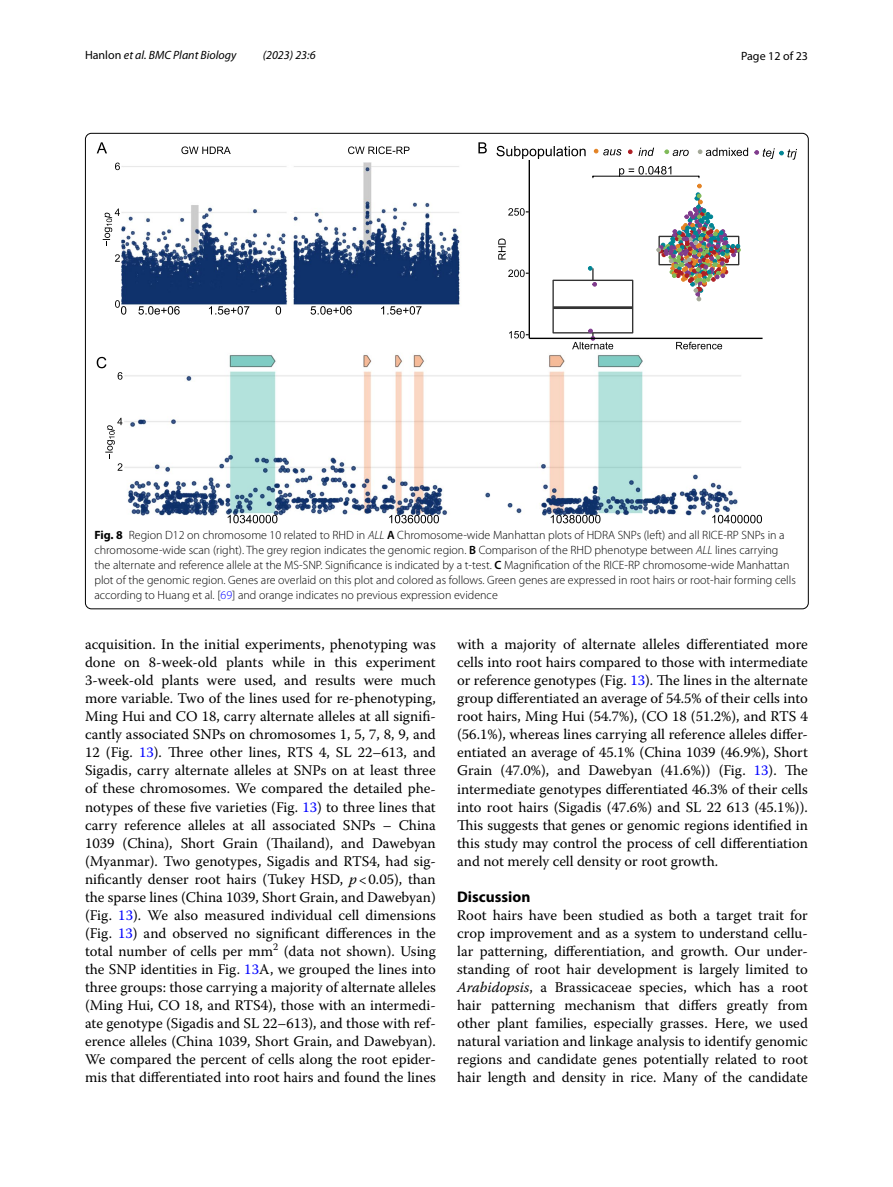
<style>
.page{position:relative;width:893px;height:1187px;background:#fff}
.page>*{position:absolute;margin:0;border:0;box-sizing:border-box;transform-origin:0 0}
.t1{font:700 15.45px "Myriad Pro";color:#000}
.t2{font:14.7px/18px "Warnock Pro";color:#000;text-align:justify}
.t3{font:300 12px/15px "Myriad Pro";color:#000}
.t4{font:italic 12px "Myriad Pro";color:#000}
.t5{font:12px "Myriad Pro";color:#000}
.s1{font-style:normal}
.s2{font-weight:700}
.s3{font-style:italic}
.s4{font-weight:600}
.s5{color:#00f}
</style>
<div class="page">
<img style="left:122px;top:163px;width:620px;height:352px">
<div style="left:552px;top:279px;width:81px;height:54px;background:#fff;border:1px solid #333"></div>
<hr style="left:553px;top:306px;width:80px;height:3px;background:#333">
<svg style="left:588px;top:266px;width:9px;height:20px"></svg>
<img style="left:656px;top:184px;width:85px;height:117px">
<hr style="left:593px;top:176px;width:106px;height:1px;background:#000">
<hr style="left:529px;top:160px;width:1px;height:178px;background:#000">
<hr style="left:529px;top:337px;width:233px;height:2px;background:#000">
<svg style="left:628px;top:149px;width:4px;height:5px"></svg>
<svg style="left:619px;top:166px;width:52px;height:11px"></svg>
<svg style="left:509px;top:331px;width:20px;height:7px"></svg>
<svg style="left:508px;top:269px;width:21px;height:8px"></svg>
<svg style="left:508px;top:208px;width:21px;height:8px"></svg>
<svg style="left:572px;top:329px;width:41px;height:20px"></svg>
<svg style="left:676px;top:342px;width:46px;height:7px"></svg>
<svg style="left:498px;top:238px;width:8px;height:21px"></svg>
<svg style="left:497px;top:146px;width:89px;height:13px"></svg>
<svg style="left:698px;top:148px;width:50px;height:8px"></svg>
<svg style="left:664px;top:149px;width:25px;height:7px"></svg>
<svg style="left:594px;top:149px;width:27px;height:6px"></svg>
<svg style="left:638px;top:148px;width:16px;height:8px"></svg>
<svg style="left:754px;top:148px;width:43px;height:12px"></svg>
<svg style="left:118px;top:372px;width:4px;height:7px"></svg>
<svg style="left:228px;top:515px;width:49px;height:8px"></svg>
<svg style="left:389px;top:515px;width:50px;height:8px"></svg>
<svg style="left:551px;top:515px;width:49px;height:8px"></svg>
<svg style="left:712px;top:515px;width:50px;height:8px"></svg>
<svg style="left:105px;top:418px;width:17px;height:52px"></svg>
<svg style="left:97px;top:142px;width:10px;height:11px"></svg>
<svg style="left:478px;top:142px;width:9px;height:11px"></svg>
<svg style="left:97px;top:357px;width:9px;height:11px"></svg>
<svg style="left:181px;top:146px;width:50px;height:8px"></svg>
<svg style="left:348px;top:146px;width:62px;height:8px"></svg>
<svg style="left:276px;top:306px;width:5px;height:8px"></svg>
<svg style="left:311px;top:306px;width:41px;height:8px"></svg>
<svg style="left:381px;top:306px;width:41px;height:8px"></svg>
<svg style="left:115px;top:254px;width:5px;height:8px"></svg>
<svg style="left:115px;top:162px;width:5px;height:8px"></svg>
<svg style="left:103px;top:208px;width:17px;height:38px"></svg>
<svg style="left:115px;top:300px;width:11px;height:14px"></svg>
<svg style="left:138px;top:306px;width:42px;height:8px"></svg>
<svg style="left:209px;top:306px;width:40px;height:8px"></svg>
<p class="t4" style="left:85px;top:48px;width:153px"><span class="s1">Hanlon</span> et al. BMC Plant Biology</p>
<p class="t4" style="left:263px;top:48px;width:54px">(2023) 23:6</p>
<p class="t5" style="left:741px;top:48px;width:68px">Page 12 of 23</p>
<p class="t3" style="left:94px;top:527px;width:703px"><span class="s2">Fig. 8</span> Region D12 on chromosome 10 related to RHD in <span class="s3">ALL</span> <span class="s4">A</span> Chromosome-wide Manhattan plots of HDRA SNPs (left) and all RICE-RP SNPs in a chromosome-wide scan (right). The grey region indicates the genomic region. <span class="s4">B</span> Comparison of the RHD phenotype between <span class="s3">ALL</span> lines carrying the alternate and reference allele at the MS-SNP. Significance is indicated by a t-test. <span class="s4">C</span> Magnification of the RICE-RP chromosome-wide Manhattan plot of the genomic region. Genes are overlaid on this plot and colored as follows. Green genes are expressed in root hairs or root-hair forming cells according to Huang et al. [<span class="s5">69</span>] and orange indicates no previous expression evidence</p>
<p class="t2" style="left:85px;top:635px;width:352px">acquisition. In the initial experiments, phenotyping was done on 8-week-old plants while in this experiment 3-week-old plants were used, and results were much more variable. Two of the lines used for re-phenotyping, Ming Hui and CO 18, carry alternate alleles at all signifi&shy;cantly associated SNPs on chromosomes 1, 5, 7, 8, 9, and 12 (Fig. <span class="s5">13</span>). Three other lines, RTS 4, SL 22–613, and Sigadis, carry alternate alleles at SNPs on at least three of these chromosomes. We compared the detailed phe&shy;notypes of these five varieties (Fig. <span class="s5">13</span>) to three lines that carry reference alleles at all associated SNPs – China 1039 (China), Short Grain (Thailand), and Dawebyan (Myanmar). Two genotypes, Sigadis and RTS4, had sig&shy;nificantly denser root hairs (Tukey HSD, <span class="s3">p</span>&lt;0.05), than the sparse lines (China 1039, Short Grain, and Dawebyan) (Fig. <span class="s5">13</span>). We also measured individual cell dimensions (Fig. <span class="s5">13</span>) and observed no significant differences in the total number of cells per mm<sup>2</sup> (data not shown). Using the SNP identities in Fig. <span class="s5">13</span>A, we grouped the lines into three groups: those carrying a majority of alternate alleles (Ming Hui, CO 18, and RTS4), those with an intermedi&shy;ate genotype (Sigadis and SL 22–613), and those with ref&shy;erence alleles (China 1039, Short Grain, and Dawebyan).<br>We compared the percent of cells along the root epider&shy;mis that differentiated into root hairs and found the lines</p>
<p class="t2" style="left:457px;top:635px;width:352px">with a majority of alternate alleles differentiated more cells into root hairs compared to those with intermediate or reference genotypes (Fig. <span class="s5">13</span>). The lines in the alternate group differentiated an average of 54.5% of their cells into root hairs, Ming Hui (54.7%), (CO 18 (51.2%), and RTS 4 (56.1%), whereas lines carrying all reference alleles differ&shy;entiated an average of 45.1% (China 1039 (46.9%), Short Grain (47.0%), and Dawebyan (41.6%)) (Fig. <span class="s5">13</span>). The intermediate genotypes differentiated 46.3% of their cells into root hairs (Sigadis (47.6%) and SL 22 613 (45.1%)).<br>This suggests that genes or genomic regions identified in this study may control the process of cell differentiation and not merely cell density or root growth.</p>
<p class="t1" style="left:457px;top:886px;width:75px">Discussion</p>
<p class="t2" style="left:457px;top:905px;width:352px">Root hairs have been studied as both a target trait for crop improvement and as a system to understand cellu&shy;lar patterning, differentiation, and growth. Our under&shy;standing of root hair development is largely limited to <span class="s3">Arabidopsis</span>, a Brassicaceae species, which has a root hair patterning mechanism that differs greatly from other plant families, especially grasses. Here, we used natural variation and linkage analysis to identify genomic regions and candidate genes potentially related to root hair length and density in rice. Many of the candidate</p>
</div>
